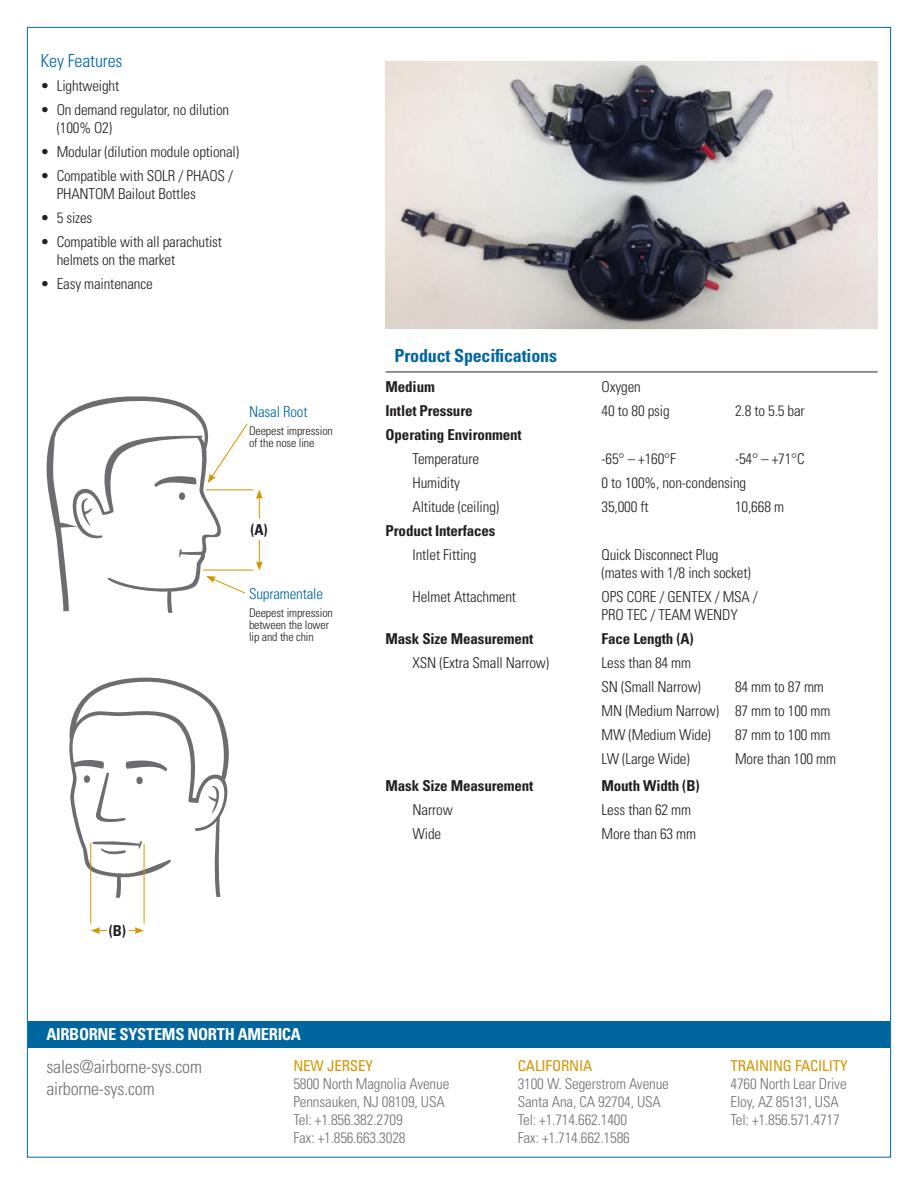
<style>
.page{position:relative;width:918px;height:1188px;background:#fff}
.page>*{position:absolute;margin:0;border:0;box-sizing:border-box;transform-origin:0 0}
.t1{font:300 condensed 18px/22.5px "Univers LT Std";letter-spacing:-.01em;color:#717074}
.CHART_HEADLINE{font:700 condensed 18px "Univers LT Std";letter-spacing:-.01em;color:#0066a0}
.SUBHEAD_A{font:300 condensed 18px "Univers LT Std";letter-spacing:-.01em;color:#0066a0}
.t2{font:700 condensed 16.5px "Univers LT Std";letter-spacing:-.02em;color:#fff}
.BODY_BULLET_TEXT{font:300 condensed 15px/18px "Univers LT Std";letter-spacing:-.01em;color:#231f20}
.t3{font:300 condensed 15px/18px "Univers LT Std";letter-spacing:-.01em;color:#717074}
.BODY_BULLET_TEXT-2{font:700 condensed 15px "Univers LT Std";letter-spacing:-.01em;color:#231f20}
.t4{font:condensed 15px "Univers LT Std";letter-spacing:-.01em;color:#d49600}
.SUBHEAD_A-2{font:300 condensed 15px "Univers LT Std";letter-spacing:-.01em;color:#0066a0}
.CHART_BODY{font:700 condensed 15px "Univers LT Std";color:#231f20}
.FOOTNOTE_CAPTION{font:300 condensed 12px/12px "Univers LT Std";letter-spacing:-.01em;color:#231f20}
</style>
<div class="page">
<div style="left:28px;top:1021px;width:862px;height:27px;background:#0066a0"></div>
<hr style="left:386px;top:371px;width:492px;height:2px;background:#717074">
<img style="left:386px;top:61px;width:492px;height:269px">
<hr style="left:203px;top:570px;width:50px;height:1px;background:#d49600">
<hr style="left:206px;top:489px;width:47px;height:1px;background:#d49600">
<svg style="left:47px;top:396px;width:201px;height:217px"></svg>
<hr style="left:259px;top:497px;width:1px;height:67px;background:#d49600">
<svg style="left:256px;top:489px;width:7px;height:10px"></svg>
<svg style="left:256px;top:561px;width:7px;height:10px"></svg>
<div style="left:241px;top:519px;width:27px;height:21px;background:#fff"></div>
<svg style="left:69px;top:677px;width:160px;height:221px"></svg>
<hr style="left:90px;top:843px;width:1px;height:81px;background:#d49600">
<hr style="left:144px;top:844px;width:1px;height:80px;background:#d49600">
<hr style="left:98px;top:930px;width:39px;height:1px;background:#d49600">
<svg style="left:135px;top:927px;width:9px;height:7px"></svg>
<svg style="left:91px;top:927px;width:9px;height:7px"></svg>
<div style="left:107px;top:920px;width:21px;height:21px;background:#fff"></div>
<p class="SUBHEAD_A" style="left:40px;top:50px;width:83px">Key Features</p>
<p class="BODY_BULLET_TEXT" style="left:40px;top:77px;width:80px">• Lightweight</p>
<p class="BODY_BULLET_TEXT" style="left:57px;top:101px;width:174px;text-indent:-16px">• On demand regulator, no dilution (100% O2)</p>
<p class="BODY_BULLET_TEXT" style="left:40px;top:143px;width:200px">• Modular (dilution module optional)</p>
<p class="BODY_BULLET_TEXT" style="left:57px;top:167px;width:178px;text-indent:-16px">• Compatible with SOLR / PHAOS /<br>PHANTOM Bailout Bottles</p>
<p class="BODY_BULLET_TEXT" style="left:40px;top:209px;width:53px">• 5 sizes</p>
<p class="BODY_BULLET_TEXT" style="left:57px;top:233px;width:167px;text-indent:-16px">• Compatible with all parachutist helmets on the market</p>
<p class="BODY_BULLET_TEXT" style="left:40px;top:275px;width:114px">• Easy maintenance</p>
<p class="SUBHEAD_A-2" style="left:249px;top:403px;width:60px">Nasal Root</p>
<p class="FOOTNOTE_CAPTION" style="left:249px;top:425px;width:85px">Deepest impression of the nose line</p>
<p class="CHART_BODY" style="left:251px;top:521px;width:19px">(A)</p>
<p class="SUBHEAD_A-2" style="left:249px;top:585px;width:76px">Supramentale</p>
<p class="FOOTNOTE_CAPTION" style="left:249px;top:607px;width:85px">Deepest impression between the lower lip and the chin</p>
<p class="CHART_BODY" style="left:109px;top:921px;width:19px">(B)</p>
<p class="t2" style="left:46px;top:1024px;width:256px">AIRBORNE SYSTEMS NORTH AMERICA</p>
<p class="CHART_HEADLINE" style="left:395px;top:345px;width:164px">Product Specifications</p>
<p class="BODY_BULLET_TEXT-2" style="left:386px;top:378px;width:51px">Medium</p>
<p class="BODY_BULLET_TEXT" style="left:602px;top:378px;width:41px">Oxygen</p>
<p class="BODY_BULLET_TEXT-2" style="left:386px;top:402px;width:89px">Intlet Pressure</p>
<p class="BODY_BULLET_TEXT" style="left:602px;top:402px;width:70px">40 to 80 psig</p>
<p class="BODY_BULLET_TEXT" style="left:735px;top:402px;width:71px">2.8 to 5.5 bar</p>
<p class="BODY_BULLET_TEXT-2" style="left:386px;top:426px;width:138px">Operating Environment</p>
<p class="BODY_BULLET_TEXT" style="left:413px;top:450px;width:68px">Temperature</p>
<p class="BODY_BULLET_TEXT" style="left:602px;top:450px;width:76px">-65° – +160°F</p>
<p class="BODY_BULLET_TEXT" style="left:735px;top:450px;width:71px">-54° – +71°C</p>
<p class="BODY_BULLET_TEXT" style="left:413px;top:474px;width:49px">Humidity</p>
<p class="BODY_BULLET_TEXT" style="left:602px;top:474px;width:146px">0 to 100%, non-condensing</p>
<p class="BODY_BULLET_TEXT" style="left:413px;top:498px;width:88px">Altitude (ceiling)</p>
<p class="BODY_BULLET_TEXT" style="left:602px;top:498px;width:49px">35,000 ft</p>
<p class="BODY_BULLET_TEXT" style="left:735px;top:498px;width:50px">10,668 m</p>
<p class="BODY_BULLET_TEXT-2" style="left:386px;top:522px;width:111px">Product Interfaces</p>
<p class="BODY_BULLET_TEXT" style="left:413px;top:546px;width:65px">Intlet Fitting</p>
<p class="BODY_BULLET_TEXT" style="left:602px;top:546px;width:151px">Quick Disconnect Plug (mates with 1/8 inch socket)</p>
<p class="BODY_BULLET_TEXT" style="left:413px;top:588px;width:105px">Helmet Attachment</p>
<p class="BODY_BULLET_TEXT" style="left:602px;top:588px;width:158px">OPS CORE / GENTEX / MSA /<br>PRO TEC / TEAM WENDY</p>
<p class="BODY_BULLET_TEXT-2" style="left:386px;top:630px;width:149px">Mask Size Measurement</p>
<p class="BODY_BULLET_TEXT-2" style="left:602px;top:630px;width:94px">Face Length (A)</p>
<p class="BODY_BULLET_TEXT" style="left:413px;top:654px;width:138px">XSN (Extra Small Narrow)</p>
<p class="BODY_BULLET_TEXT" style="left:602px;top:654px;width:91px">Less than 84 mm</p>
<p class="BODY_BULLET_TEXT" style="left:602px;top:678px;width:101px">SN (Small Narrow)</p>
<p class="BODY_BULLET_TEXT" style="left:735px;top:678px;width:90px">84 mm to 87 mm</p>
<p class="BODY_BULLET_TEXT" style="left:602px;top:702px;width:230px">MN (Medium Narrow) 87 mm to 100 mm</p>
<p class="BODY_BULLET_TEXT" style="left:602px;top:726px;width:111px">MW (Medium Wide)</p>
<p class="BODY_BULLET_TEXT" style="left:735px;top:726px;width:97px">87 mm to 100 mm</p>
<p class="BODY_BULLET_TEXT" style="left:602px;top:750px;width:90px">LW (Large Wide)</p>
<p class="BODY_BULLET_TEXT" style="left:735px;top:750px;width:103px">More than 100 mm</p>
<p class="BODY_BULLET_TEXT-2" style="left:386px;top:777px;width:149px">Mask Size Measurement</p>
<p class="BODY_BULLET_TEXT-2" style="left:602px;top:777px;width:99px">Mouth Width (B)</p>
<p class="BODY_BULLET_TEXT" style="left:413px;top:801px;width:42px">Narrow</p>
<p class="BODY_BULLET_TEXT" style="left:602px;top:801px;width:91px">Less than 62 mm</p>
<p class="BODY_BULLET_TEXT" style="left:413px;top:825px;width:30px">Wide</p>
<p class="BODY_BULLET_TEXT" style="left:602px;top:825px;width:96px">More than 63 mm</p>
<p class="t1" style="left:46px;top:1055px;width:157px">sales@airborne-sys.com airborne-sys.com</p>
<p class="t4" style="left:731px;top:1056px;width:119px">TRAINING FACILITY</p>
<p class="t4" style="left:293px;top:1056px;width:81px">NEW JERSEY</p>
<p class="t3" style="left:293px;top:1074px;width:157px">5800 North Magnolia Avenue<br>Pennsauken, NJ 08109, USA<br>Tel: +1.856.382.2709<br>Fax: +1.856.663.3028</p>
<p class="t4" style="left:518px;top:1056px;width:76px">CALIFORNIA</p>
<p class="t3" style="left:518px;top:1074px;width:153px">3100 W. Segerstrom Avenue<br>Santa Ana, CA 92704, USA<br>Tel: +1.714.662.1400<br>Fax: +1.714.662.1586</p>
<p class="t3" style="left:731px;top:1074px;width:118px">4760 North Lear Drive<br>Eloy, AZ 85131, USA<br>Tel: +1.856.571.4717</p>
</div>
